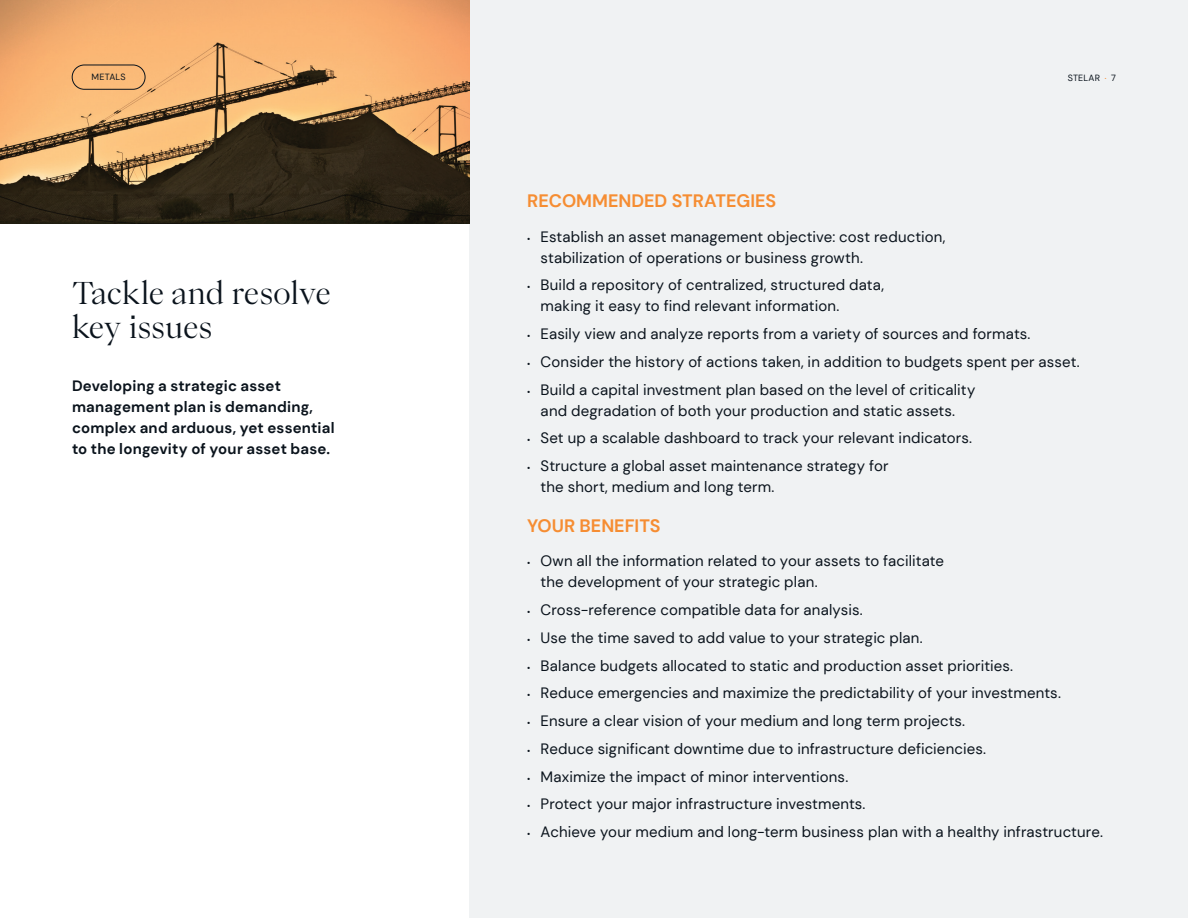
<style>
.page{position:relative;width:1188px;height:918px;background:#fff}
.page>*{position:absolute;margin:0;border:0;box-sizing:border-box;transform-origin:0 0}
.t1{font:30px/34.5px "PP Eiko";letter-spacing:.005em;color:#0a131c}
.t2{font:700 18px "DM Sans";color:#f68d32}
.t3{font:15px/21px "DM Sans";letter-spacing:.01em;color:#0a131c}
.t4{font:700 15px/21px "DM Sans";letter-spacing:.015em;color:#0a131c}
.t5{font:9px "DM Sans";letter-spacing:.025em;color:#0a131c}
.t6{font:4.5px "DM Sans";color:#f68d32}
.s1{font-size:9px;color:#0a131c}
.s2{font-size:9px}
</style>
<div class="page">
<div style="left:469px;top:0;width:719px;height:918px;background:#f0f2f3"></div>
<img style="left:0;top:0;width:469px;height:224px">
<div style="left:72px;top:65px;width:73px;height:24px;border:1px solid #0a131c;border-radius:12px"></div>
<p class="t5" style="left:92px;top:72px;width:36px">METALS</p>
<p class="t6" style="left:1105px;top:75px;width:13px">• <span class="s1">7</span></p>
<p class="t5" style="left:1068px;top:72px;width:34px">STELAR</p>
<h1 class="t1" style="left:72px;top:276px;width:260px">Tackle and resolve key issues</h1>
<p class="t4" style="left:72px;top:375px;width:264px">Developing a strategic asset management plan is demanding, complex and arduous, yet essential to the longevity of your asset base.</p>
<p class="t2" style="left:527px;top:190px;width:251px">RECOMMENDED STRATEGIES</p>
<p class="t3" style="left:541px;top:226px;width:406px;text-indent:-14px"><span class="s2">•</span> Establish an asset management objective: cost reduction, stabilization of operations or business growth.</p>
<p class="t3" style="left:541px;top:275px;width:345px;text-indent:-14px"><span class="s2">•</span> Build a repository of centralized, structured data, making it easy to find relevant information.</p>
<p class="t3" style="left:527px;top:323px;width:505px"><span class="s2">•</span> Easily view and analyze reports from a variety of sources and formats.</p>
<p class="t3" style="left:527px;top:351px;width:554px"><span class="s2">•</span> Consider the history of actions taken, in addition to budgets spent per asset.</p>
<p class="t3" style="left:527px;top:379px;width:450px;text-align:center"><span class="s2">•</span> Build a capital investment plan based on the level of criticality and degradation of both your production and static assets.</p>
<p class="t3" style="left:527px;top:428px;width:446px"><span class="s2">•</span> Set up a scalable dashboard to track your relevant indicators.</p>
<p class="t3" style="left:541px;top:455px;width:349px;text-indent:-14px"><span class="s2">•</span> Structure a global asset maintenance strategy for the short, medium and long term.</p>
<p class="t2" style="left:527px;top:514px;width:135px">YOUR BENEFITS</p>
<p class="t3" style="left:541px;top:550px;width:405px;text-indent:-14px"><span class="s2">•</span> Own all the information related to your assets to facilitate the development of your strategic plan.</p>
<p class="t3" style="left:527px;top:599px;width:337px"><span class="s2">•</span> Cross-reference compatible data for analysis.</p>
<p class="t3" style="left:527px;top:627px;width:397px"><span class="s2">•</span> Use the time saved to add value to your strategic plan.</p>
<p class="t3" style="left:527px;top:655px;width:488px"><span class="s2">•</span> Balance budgets allocated to static and production asset priorities.</p>
<p class="t3" style="left:527px;top:682px;width:535px"><span class="s2">•</span> Reduce emergencies and maximize the predictability of your investments.</p>
<p class="t3" style="left:527px;top:710px;width:440px"><span class="s2">•</span> Ensure a clear vision of your medium and long term projects.</p>
<p class="t3" style="left:527px;top:738px;width:460px"><span class="s2">•</span> Reduce significant downtime due to infrastructure deficiencies.</p>
<p class="t3" style="left:527px;top:766px;width:323px"><span class="s2">•</span> Maximize the impact of minor interventions.</p>
<p class="t3" style="left:527px;top:793px;width:340px"><span class="s2">•</span> Protect your major infrastructure investments.</p>
<p class="t3" style="left:527px;top:821px;width:577px"><span class="s2">•</span> Achieve your medium and long-term business plan with a healthy infrastructure.</p>
</div>
